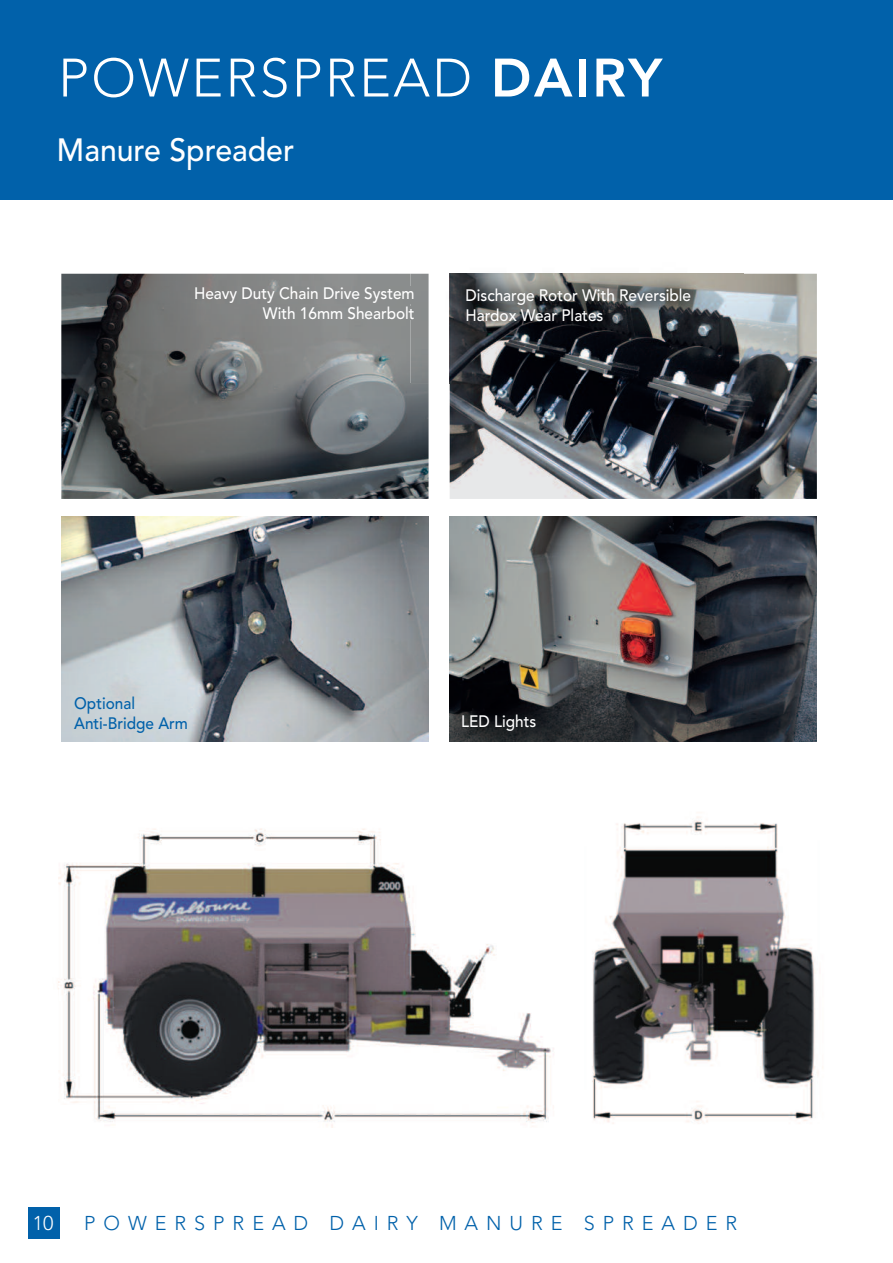
<style>
.page{position:relative;width:893px;height:1263px;background:#fff}
.page>*{position:absolute;margin:0;border:0;box-sizing:border-box;transform-origin:0 0}
.t1{font:300 53.55px "Avenir";letter-spacing:.045em;color:#fff}
.t2{font:500 31.95px "Avenir";color:#fff;scale:.95 1}
.t3{font:300 19.8px "Avenir";letter-spacing:.4em;color:#0161aa}
.t4{font:300 19.8px "Avenir";color:#fff}
.t5{font:500 16.5px/19.5px "Avenir";color:#fff;text-align:right;scale:.93 1}
.t6{font:500 16.5px/19.5px "Avenir";color:#0161aa;scale:.93 1}
.s1{font-weight:800}
</style>
<div class="page">
<img style="left:450px;top:516px;width:367px;height:225px">
<img style="left:61px;top:516px;width:368px;height:225px">
<img style="left:61px;top:274px;width:368px;height:225px">
<img style="left:195px;top:287px;width:215px;height:16px">
<div style="left:263px;top:306px;width:147px;height:13px;background:#8a8d8d"></div>
<div style="left:0;top:0;width:893px;height:200px;background:#0161aa"></div>
<div style="left:28px;top:1207px;width:32px;height:31px;background:#0161aa"></div>
<img style="left:58px;top:828px;width:496px;height:299px">
<img style="left:592px;top:816px;width:231px;height:308px">
<img style="left:450px;top:274px;width:367px;height:225px">
<img style="left:410px;top:273px;width:333px;height:110px">
<img style="left:410px;top:274px;width:19px;height:109px">
<svg style="left:410px;top:306px;width:4px;height:13px"></svg>
<img style="left:450px;top:274px;width:293px;height:109px">
<h1 class="t1" style="left:58px;top:46px;width:605px">POWERSPREAD <span class="s1">DAIRY</span></h1>
<h2 class="t2" style="left:57px;top:122px;width:251px">Manure Spreader</h2>
<p class="t5" style="left:194px;top:283px;width:239px">Heavy Duty Chain Drive System<br>With 16mm Shearbolt</p>
<p class="t5" style="left:465px;top:285px;width:244px;text-align:left">Discharge Rotor With Reversible<br>Hardox Wear Plates</p>
<p class="t6" style="left:74px;top:693px;width:124px">Optional<br>Anti-Bridge Arm</p>
<p class="t5" style="left:461px;top:711px;width:82px">LED Lights</p>
<p class="t4" style="left:33px;top:1212px;width:22px">10</p>
<p class="t3" style="left:84px;top:1212px;width:655px">POWERSPREAD DAIRY MANURE SPREADER</p>
</div>
